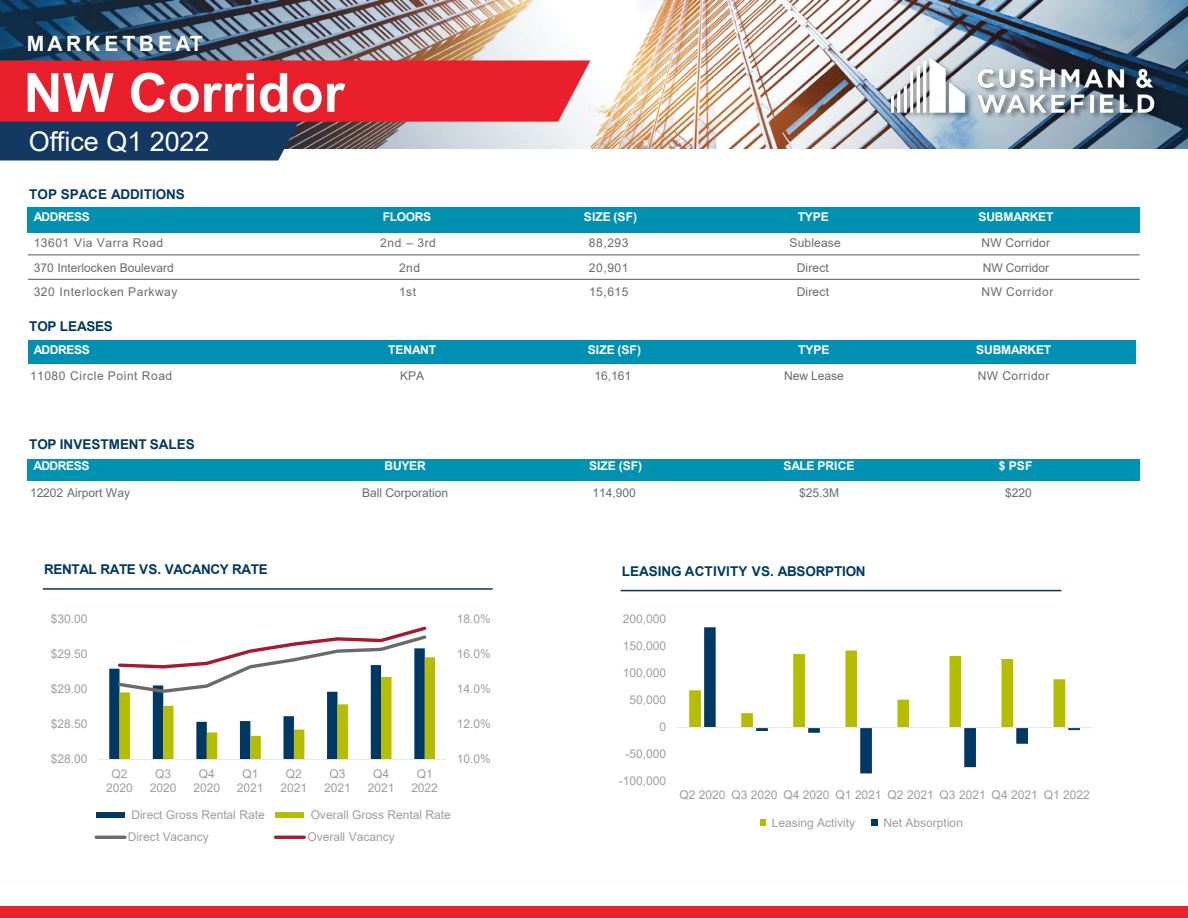
<style>
.page{position:relative;width:1188px;height:918px;background:#fff}
.page>*{position:absolute;margin:0;border:0;box-sizing:border-box;transform-origin:0 0}
.t1{font:700 54px "Arial";color:#fff}
.t2{font:27px "Arial";color:#fff}
.t3{font:700 21px "Arial";letter-spacing:.165em;color:#fff}
.t4{font:700 13.5px "Arial";letter-spacing:-.015em;color:#003963}
.t5{font:700 13.5px "Arial";color:#003865}
.t6{font:700 13.5px "Arial";letter-spacing:-.025em;color:#003865}
.t7{font:12px/13.8px "Arial";letter-spacing:-.005em;color:#9d9f9f;text-align:center}
.t8{font:700 12px "Arial";letter-spacing:-.02em;color:#fff}
.t9{font:12px "Arial";letter-spacing:.015em;color:#696b6b}
.t10{font:12px "Arial";letter-spacing:.04em;color:#696b6b}
.t11{font:12px "Arial";letter-spacing:-.005em;color:#696b6b}
</style>
<div class="page">
<img style="left:0;top:0;width:1188px;height:148px">
<svg style="left:0;top:60px;width:590px;height:101px;background:#b94a5a"></svg>
<img style="left:852px;top:31px;width:336px;height:118px">
<img style="left:856px;top:34px;width:332px;height:114px">
<div style="left:0;top:907px;width:1188px;height:11px;background:#ed212a"></div>
<div style="left:28px;top:207px;width:289px;height:26px;background:#0091b2"></div>
<div style="left:317px;top:207px;width:217px;height:26px;background:#0091b2"></div>
<div style="left:534px;top:207px;width:193px;height:26px;background:#0091b2"></div>
<div style="left:727px;top:207px;width:173px;height:26px;background:#0091b2"></div>
<div style="left:900px;top:207px;width:240px;height:26px;background:#0091b2"></div>
<hr style="left:28px;top:254px;width:1112px;height:1px;background:#696b6b">
<hr style="left:28px;top:279px;width:1112px;height:1px;background:#696b6b">
<div style="left:28px;top:340px;width:241px;height:24px;background:#0091b2"></div>
<div style="left:269px;top:340px;width:269px;height:24px;background:#0091b2"></div>
<div style="left:538px;top:340px;width:186px;height:24px;background:#0091b2"></div>
<div style="left:724px;top:340px;width:183px;height:24px;background:#0091b2"></div>
<div style="left:907px;top:340px;width:229px;height:24px;background:#0091b2"></div>
<div style="left:28px;top:459px;width:226px;height:21px;background:#0092b3"></div>
<div style="left:254px;top:459px;width:285px;height:21px;background:#0092b3"></div>
<div style="left:539px;top:459px;width:185px;height:21px;background:#0092b3"></div>
<div style="left:724px;top:459px;width:205px;height:21px;background:#0092b3"></div>
<div style="left:929px;top:459px;width:211px;height:21px;background:#0092b3"></div>
<hr style="left:98px;top:759px;width:349px;height:1px;background:#e8e9e9">
<svg style="left:109px;top:626px;width:326px;height:133px"></svg>
<div style="left:96px;top:812px;width:29px;height:6px;background:#003865"></div>
<div style="left:276px;top:812px;width:28px;height:6px;background:#b5bd00"></div>
<hr style="left:96px;top:836px;width:29px;height:3px;background:#696b6b">
<hr style="left:275px;top:836px;width:29px;height:3px;background:#a6192e">
<hr style="left:43px;top:588px;width:450px;height:2px;background:#003963">
<hr style="left:621px;top:590px;width:440px;height:1px;background:#003963">
<svg style="left:689px;top:690px;width:12px;height:37px"></svg>
<svg style="left:704px;top:627px;width:376px;height:146px"></svg>
<hr style="left:676px;top:727px;width:417px;height:1px;background:#e8e9e9">
<svg style="left:760px;top:820px;width:6px;height:6px"></svg>
<svg style="left:872px;top:820px;width:6px;height:6px"></svg>
<h3 class="t3" style="left:27px;top:29px;width:177px">MARKETBEAT</h3>
<h1 class="t1" style="left:24px;top:55px;width:322px">NW Corridor</h1>
<h2 class="t2" style="left:29px;top:123px;width:182px">Office Q1 2022</h2>
<p class="t5" style="left:29px;top:185px;width:157px">TOP SPACE ADDITIONS</p>
<p class="t8" style="left:34px;top:208px;width:58px">ADDRESS</p>
<p class="t8" style="left:383px;top:208px;width:50px">FLOORS</p>
<p class="t8" style="left:584px;top:208px;width:55px">SIZE (SF)</p>
<p class="t8" style="left:798px;top:208px;width:33px">TYPE</p>
<p class="t8" style="left:979px;top:208px;width:77px">SUBMARKET</p>
<p class="t10" style="left:34px;top:235px;width:131px">13601 Via Varra Road</p>
<p class="t9" style="left:380px;top:235px;width:57px">2nd – 3rd</p>
<p class="t9" style="left:589px;top:235px;width:41px">88,293</p>
<p class="t9" style="left:789px;top:235px;width:53px">Sublease</p>
<p class="t9" style="left:982px;top:235px;width:70px">NW Corridor</p>
<p class="t11" style="left:34px;top:259px;width:142px">370 Interlocken Boulevard</p>
<p class="t9" style="left:399px;top:259px;width:23px">2nd</p>
<p class="t9" style="left:589px;top:259px;width:41px">20,901</p>
<p class="t9" style="left:797px;top:259px;width:34px">Direct</p>
<p class="t11" style="left:983px;top:259px;width:68px">NW Corridor</p>
<p class="t10" style="left:34px;top:284px;width:145px">320 Interlocken Parkway</p>
<p class="t9" style="left:399px;top:284px;width:19px">1st</p>
<p class="t9" style="left:589px;top:284px;width:41px">15,615</p>
<p class="t9" style="left:797px;top:284px;width:34px">Direct</p>
<p class="t10" style="left:982px;top:284px;width:73px">NW Corridor</p>
<p class="t6" style="left:29px;top:317px;width:85px">TOP LEASES</p>
<p class="t8" style="left:34px;top:341px;width:58px">ADDRESS</p>
<p class="t8" style="left:388px;top:341px;width:50px">TENANT</p>
<p class="t8" style="left:588px;top:341px;width:55px">SIZE (SF)</p>
<p class="t8" style="left:798px;top:341px;width:33px">TYPE</p>
<p class="t8" style="left:976px;top:341px;width:77px">SUBMARKET</p>
<p class="t10" style="left:30px;top:367px;width:144px">11080 Circle Point Road</p>
<p class="t9" style="left:400px;top:367px;width:26px">KPA</p>
<p class="t9" style="left:594px;top:367px;width:38px">16,161</p>
<p class="t11" style="left:784px;top:367px;width:61px">New Lease</p>
<p class="t10" style="left:978px;top:367px;width:73px">NW Corridor</p>
<p class="t5" style="left:29px;top:434px;width:167px">TOP INVESTMENT SALES</p>
<p class="t8" style="left:34px;top:458px;width:58px">ADDRESS</p>
<p class="t8" style="left:385px;top:458px;width:43px">BUYER</p>
<p class="t8" style="left:589px;top:458px;width:55px">SIZE (SF)</p>
<p class="t8" style="left:784px;top:458px;width:72px">SALE PRICE</p>
<p class="t8" style="left:999px;top:458px;width:35px">$ PSF</p>
<p class="t11" style="left:30px;top:484px;width:102px">12202 Airport Way</p>
<p class="t11" style="left:362px;top:484px;width:88px">Ball Corporation</p>
<p class="t9" style="left:593px;top:484px;width:45px">114,900</p>
<p class="t9" style="left:799px;top:484px;width:42px">$25.3M</p>
<p class="t9" style="left:1005px;top:484px;width:28px">$220</p>
<p class="t4" style="left:44px;top:560px;width:225px">RENTAL RATE VS. VACANCY RATE</p>
<p class="t4" style="left:622px;top:561px;width:245px">LEASING ACTIVITY VS. ABSORPTION</p>
<p class="t7" style="left:51px;top:612px;width:38px">$30.00</p>
<p class="t7" style="left:457px;top:612px;width:36px">18.0%</p>
<p class="t7" style="left:623px;top:612px;width:45px">200,000</p>
<p class="t7" style="left:51px;top:647px;width:38px">$29.50</p>
<p class="t7" style="left:457px;top:647px;width:36px">16.0%</p>
<p class="t7" style="left:623px;top:639px;width:45px">150,000</p>
<p class="t7" style="left:623px;top:666px;width:45px">100,000</p>
<p class="t7" style="left:51px;top:682px;width:38px">$29.00</p>
<p class="t7" style="left:457px;top:682px;width:36px">14.0%</p>
<p class="t7" style="left:629px;top:693px;width:38px">50,000</p>
<p class="t7" style="left:51px;top:717px;width:38px">$28.50</p>
<p class="t7" style="left:457px;top:717px;width:36px">12.0%</p>
<p class="t7" style="left:660px;top:720px;width:8px">0</p>
<p class="t7" style="left:51px;top:752px;width:38px">$28.00</p>
<p class="t7" style="left:457px;top:752px;width:36px">10.0%</p>
<p class="t7" style="left:625px;top:747px;width:42px">-50,000</p>
<p class="t7" style="left:106px;top:767px;width:28px">Q2<br>2020</p>
<p class="t7" style="left:150px;top:767px;width:28px">Q3<br>2020</p>
<p class="t7" style="left:193px;top:767px;width:28px">Q4<br>2020</p>
<p class="t7" style="left:237px;top:767px;width:28px">Q1<br>2021</p>
<p class="t7" style="left:281px;top:767px;width:28px">Q2<br>2021</p>
<p class="t7" style="left:324px;top:767px;width:28px">Q3<br>2021</p>
<p class="t7" style="left:368px;top:767px;width:28px">Q4<br>2021</p>
<p class="t7" style="left:411px;top:767px;width:28px">Q1<br>2022</p>
<p class="t7" style="left:131px;top:808px;width:135px">Direct Gross Rental Rate</p>
<p class="t7" style="left:311px;top:808px;width:142px">Overall Gross Rental Rate</p>
<p class="t7" style="left:128px;top:830px;width:82px">Direct Vacancy</p>
<p class="t7" style="left:307px;top:830px;width:89px">Overall Vacancy</p>
<p class="t7" style="left:619px;top:774px;width:49px">-100,000</p>
<p class="t7" style="left:679px;top:788px;width:48px">Q2 2020</p>
<p class="t7" style="left:732px;top:788px;width:48px">Q3 2020</p>
<p class="t7" style="left:784px;top:788px;width:48px">Q4 2020</p>
<p class="t7" style="left:836px;top:788px;width:48px">Q1 2021</p>
<p class="t7" style="left:888px;top:788px;width:48px">Q2 2021</p>
<p class="t7" style="left:940px;top:788px;width:48px">Q3 2021</p>
<p class="t7" style="left:992px;top:788px;width:48px">Q4 2021</p>
<p class="t7" style="left:1044px;top:788px;width:48px">Q1 2022</p>
<p class="t7" style="left:772px;top:816px;width:85px">Leasing Activity</p>
<p class="t7" style="left:884px;top:816px;width:81px">Net Absorption</p>
</div>
